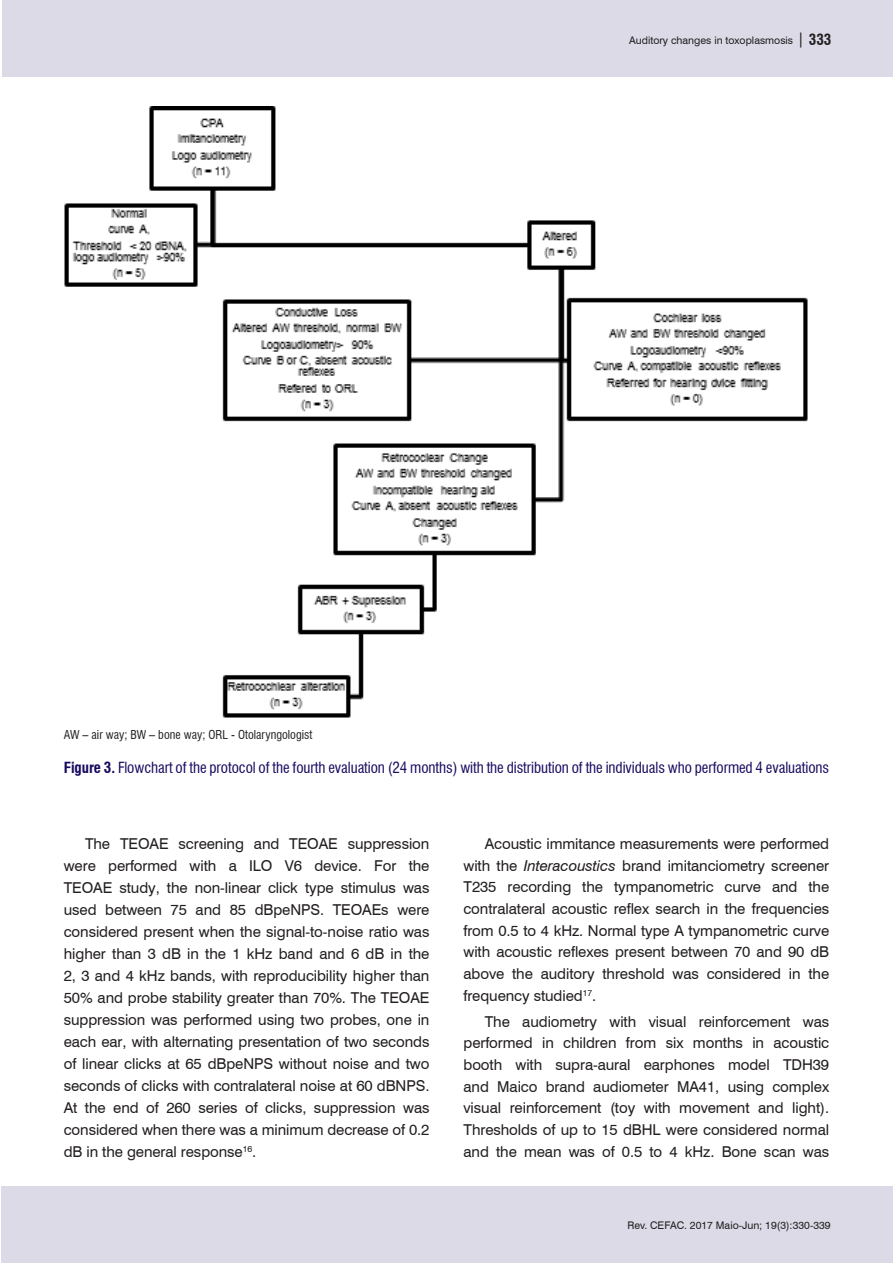
<style>
.page{position:relative;width:893px;height:1263px;background:#fff}
.page>*{position:absolute;margin:0;border:0;box-sizing:border-box;transform-origin:0 0}
.Corpo_do_texto_INGL{font:15px/21.9px "Swiss 721 BT";letter-spacing:-.005em;color:#231f20;text-align:justify}
.Titulo_tabelas_e_gr{font:condensed 15px "Swiss 721 BT";letter-spacing:-.005em;color:#18085f}
.Legendas{font:condensed 12px "Swiss 721 BT";color:#231f20}
.t1{font:10.5px "Swiss 721 BT";color:#231f20}
.s1{font-size:15px}
.s2{font-weight:700;font-stretch:condensed;font-size:15px}
.s3{font-weight:700}
.s4{font-style:italic}
</style>
<div class="page">
<div style="left:1px;top:1186px;width:892px;height:77px;background:#dcdae7"></div>
<div style="left:2px;top:0;width:891px;height:77px;background:#dcdae7"></div>
<img style="left:64px;top:106px;width:744px;height:612px">
<p class="t1" style="left:629px;top:33px;width:204px">Auditory changes in toxoplasmosis <span class="s1">|</span> <span class="s2">333</span></p>
<p class="Legendas" style="left:64px;top:727px;width:250px">AW – air way; BW – bone way; ORL - Otolaryngologist</p>
<p class="Titulo_tabelas_e_gr" style="left:64px;top:758px;width:767px"><span class="s3">Figure 3.</span> Flowchart of the protocol of the fourth evaluation (24 months) with the distribution of the individuals who performed 4 evaluations</p>
<p class="Corpo_do_texto_INGL" style="left:64px;top:832px;width:367px;text-indent:21px">The TEOAE screening and TEOAE suppression were performed with a ILO V6 device. For the TEOAE study, the non-linear click type stimulus was used between 75 and 85 dBpeNPS. TEOAEs were considered present when the signal-to-noise ratio was higher than 3 dB in the 1 kHz band and 6 dB in the 2, 3 and 4 kHz bands, with reproducibility higher than 50% and probe stability greater than 70%. The TEOAE suppression was performed using two probes, one in each ear, with alternating presentation of two seconds of linear clicks at 65 dBpeNPS without noise and two seconds of clicks with contralateral noise at 60 dBNPS.<br>At the end of 260 series of clicks, suppression was considered when there was a minimum decrease of 0.2 dB in the general response<sup>16</sup>.</p>
<p class="Corpo_do_texto_INGL" style="left:463px;top:832px;width:367px;text-indent:21px">Acoustic immitance measurements were performed with the <span class="s4">Interacoustics</span> brand imitanciometry screener T235 recording the tympanometric curve and the contralateral acoustic reflex search in the frequencies from 0.5 to 4 kHz. Normal type A tympanometric curve with acoustic reflexes present between 70 and 90 dB above the auditory threshold was considered in the frequency studied<sup>17</sup>.</p>
<p class="Corpo_do_texto_INGL" style="left:463px;top:1010px;width:367px;text-indent:21px">The audiometry with visual reinforcement was performed in children from six months in acoustic booth with supra-aural earphones model TDH39 and Maico brand audiometer MA41, using complex visual reinforcement (toy with movement and light).<br>Thresholds of up to 15 dBHL were considered normal and the mean was of 0.5 to 4 kHz. Bone scan was</p>
<p class="t1" style="left:627px;top:1218px;width:205px">Rev. CEFAC. 2017 Maio-Jun; 19(3):330-339</p>
</div>
